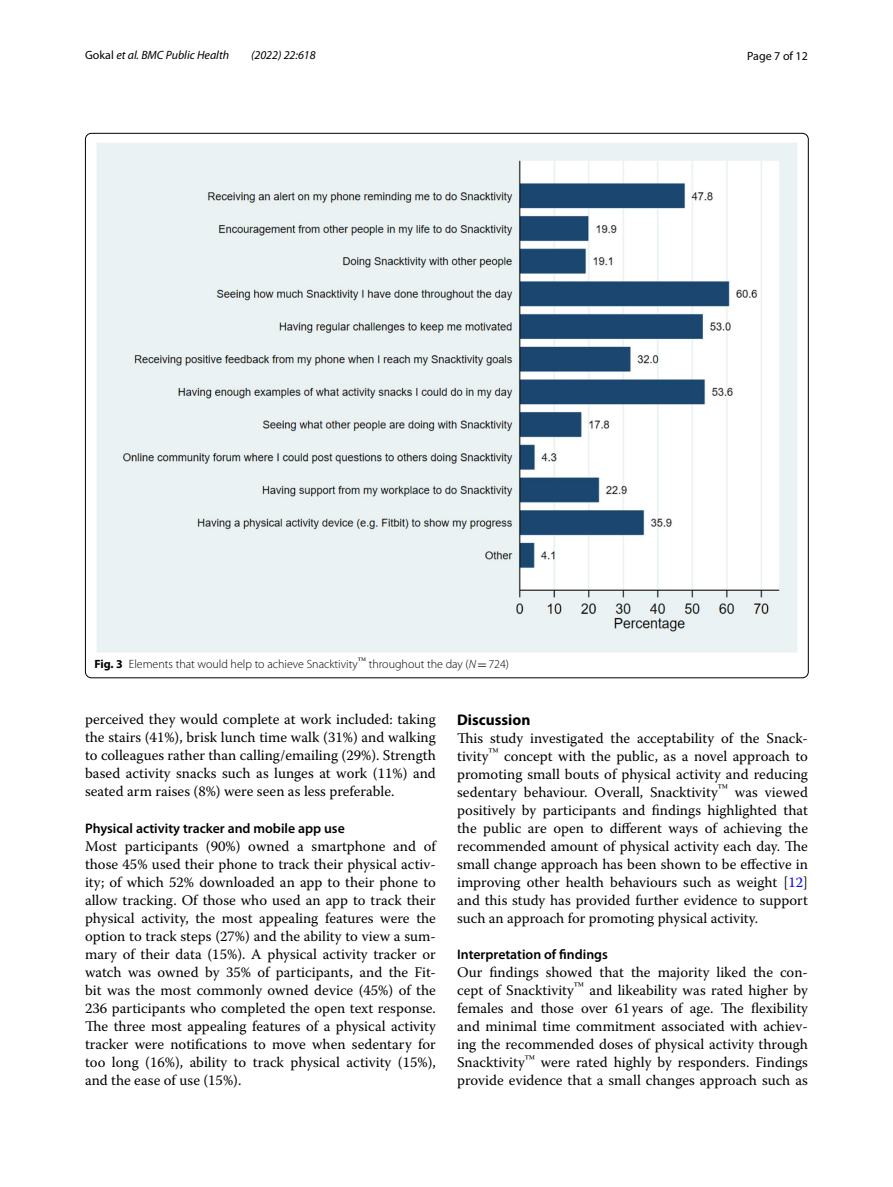
<style>
.page{position:relative;width:893px;height:1187px;background:#fff}
.page>*{position:absolute;margin:0;border:0;box-sizing:border-box;transform-origin:0 0}
.t1{font:700 15.45px "Myriad Pro";color:#000}
.t2{font:14.7px/18px "Warnock Pro";color:#000;text-align:justify}
.t3{font:600 13.8px "Myriad Pro";color:#000}
.t4{font:300 12px "Myriad Pro";color:#000}
.t5{font:italic 12px "Myriad Pro";color:#000}
.t6{font:12px "Myriad Pro";color:#000}
.s1{font-style:normal}
.s2{font-weight:700}
.s3{font-style:italic}
.s4{font-family:"MTSY";font-weight:400}
.s5{color:#00f}
</style>
<div class="page">
<img style="left:97px;top:143px;width:700px;height:509px">
<p class="t5" style="left:85px;top:48px;width:146px"><span class="s1">Gokal</span> et al. BMC Public Health</p>
<p class="t5" style="left:251px;top:48px;width:66px">(2022) 22:618</p>
<p class="t6" style="left:747px;top:48px;width:62px">Page 7 of 12</p>
<p class="t4" style="left:94px;top:657px;width:416px"><span class="s2">Fig. 3</span> Elements that would help to achieve Snacktivity<sup>™</sup> throughout the day (<span class="s3">N</span><span class="s4">=</span>724)</p>
<p class="t2" style="left:85px;top:710px;width:352px">perceived they would complete at work included: taking the stairs (41%), brisk lunch time walk (31%) and walking to colleagues rather than calling/emailing (29%). Strength based activity snacks such as lunges at work (11%) and seated arm raises (8%) were seen as less preferable.</p>
<p class="t3" style="left:85px;top:819px;width:261px">Physical activity tracker and mobile app use</p>
<p class="t2" style="left:85px;top:836px;width:352px">Most participants (90%) owned a smartphone and of those 45% used their phone to track their physical activ&shy;ity; of which 52% downloaded an app to their phone to allow tracking. Of those who used an app to track their physical activity, the most appealing features were the option to track steps (27%) and the ability to view a sum&shy;mary of their data (15%). A physical activity tracker or watch was owned by 35% of participants, and the Fit&shy;bit was the most commonly owned device (45%) of the 236 participants who completed the open text response.<br>The three most appealing features of a physical activity tracker were notifications to move when sedentary for too long (16%), ability to track physical activity (15%), and the ease of use (15%).</p>
<p class="t1" style="left:457px;top:709px;width:75px">Discussion</p>
<p class="t2" style="left:457px;top:729px;width:352px">This study investigated the acceptability of the Snack&shy;tivity<sup>™</sup> concept with the public, as a novel approach to promoting small bouts of physical activity and reducing sedentary behaviour. Overall, Snacktivity<sup>™</sup> was viewed positively by participants and findings highlighted that the public are open to different ways of achieving the recommended amount of physical activity each day. The small change approach has been shown to be effective in improving other health behaviours such as weight [<span class="s5">12</span>] and this study has provided further evidence to support such an approach for promoting physical activity.</p>
<p class="t3" style="left:457px;top:945px;width:152px">Interpretation of findings</p>
<p class="t2" style="left:457px;top:963px;width:352px">Our findings showed that the majority liked the con&shy;cept of Snacktivity<sup>™</sup> and likeability was rated higher by females and those over 61years of age. The flexibility and minimal time commitment associated with achiev&shy;ing the recommended doses of physical activity through Snacktivity<sup>™</sup> were rated highly by responders. Findings provide evidence that a small changes approach such as</p>
</div>
